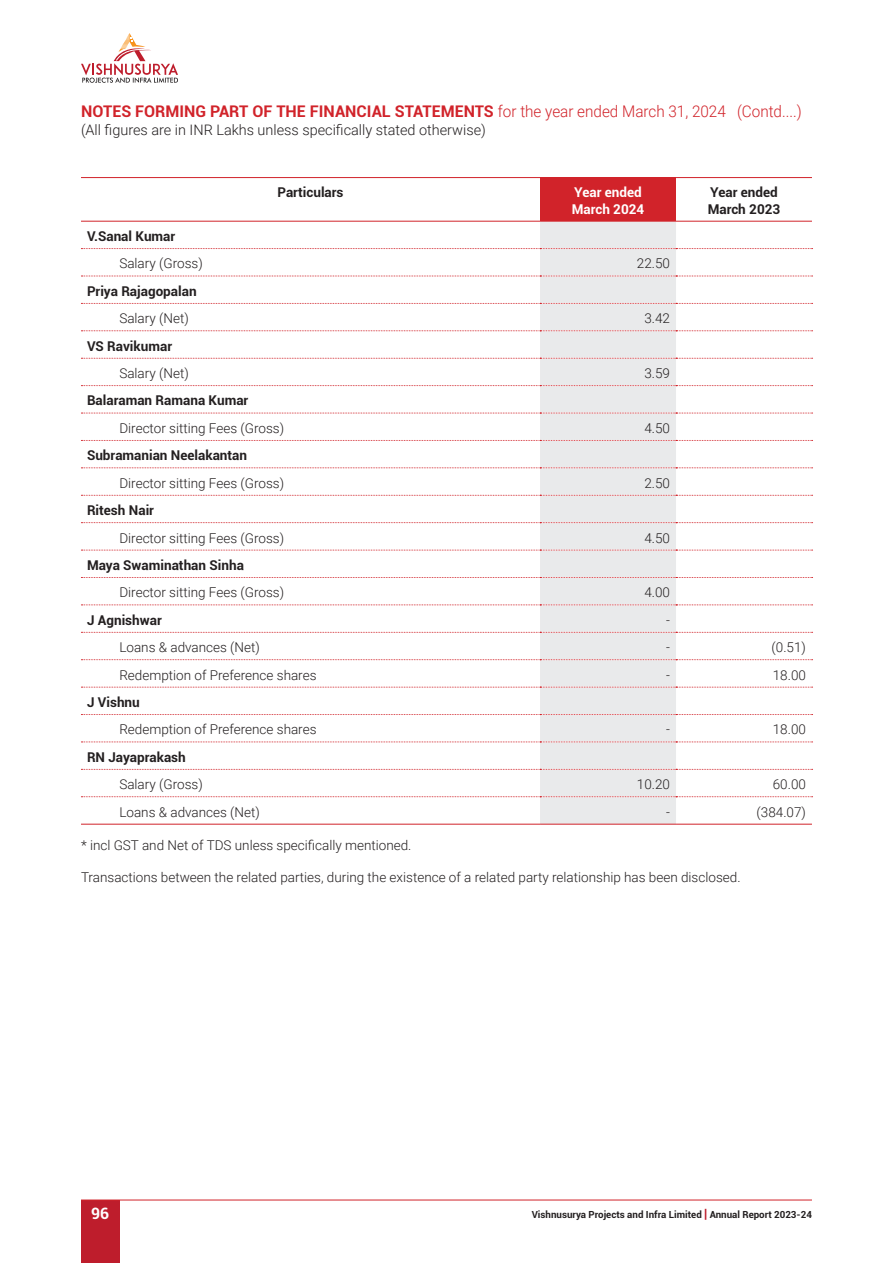
<style>
.page{position:relative;width:893px;height:1263px;background:#fff}
.page>*{position:absolute;margin:0;border:0;box-sizing:border-box;transform-origin:0 0}
.CH-1_Data{font:700 16.05px "Roboto";color:#d1232a}
.t1{font:700 15.75px "Roboto";color:#fff}
.CH-1_Data-2{font:300 14.4px "Roboto";color:#231f20}
.Text_1{font:300 13.5px "Roboto";color:#231f20}
.Text_1-2{font:700 13.5px/16.2px "Roboto";color:#231f20}
.Text_1-3{font:700 13.5px/16.2px "Roboto";color:#fff}
.t2{font:700 9.75px "Roboto";color:#231f20}
.s1{font-weight:300}
.s2{font-size:12.75px;color:#be1d2c}
</style>
<div class="page">
<div style="left:81px;top:1200px;width:38px;height:63px;background:#be1d2c"></div>
<hr style="left:81px;top:1199px;width:731px;height:1px;background:#d1232a">
<svg style="left:81px;top:33px;width:97px;height:50px"></svg>
<div style="left:540px;top:178px;width:136px;height:43px;background:#d1232a"></div>
<div style="left:540px;top:222px;width:136px;height:602px;background:#e9eaeb"></div>
<hr style="left:81px;top:177px;width:459px;height:1px;background:#d1232a">
<hr style="left:540px;top:177px;width:136px;height:1px;background:#d1232a">
<hr style="left:676px;top:177px;width:136px;height:1px;background:#d1232a">
<hr style="left:81px;top:221px;width:459px;height:1px;background:#d1232a">
<hr style="left:540px;top:221px;width:136px;height:1px;background:#d1232a">
<hr style="left:676px;top:221px;width:136px;height:1px;background:#d1232a">
<svg style="left:81px;top:248px;width:732px;height:1px"></svg>
<svg style="left:81px;top:276px;width:732px;height:1px"></svg>
<svg style="left:81px;top:303px;width:732px;height:1px"></svg>
<svg style="left:81px;top:330px;width:732px;height:1px"></svg>
<svg style="left:81px;top:358px;width:732px;height:1px"></svg>
<svg style="left:81px;top:385px;width:732px;height:1px"></svg>
<svg style="left:81px;top:413px;width:732px;height:1px"></svg>
<svg style="left:81px;top:440px;width:732px;height:1px"></svg>
<svg style="left:81px;top:467px;width:732px;height:1px"></svg>
<svg style="left:81px;top:495px;width:732px;height:1px"></svg>
<svg style="left:81px;top:522px;width:732px;height:1px"></svg>
<svg style="left:81px;top:550px;width:732px;height:1px"></svg>
<svg style="left:81px;top:577px;width:732px;height:1px"></svg>
<svg style="left:81px;top:604px;width:732px;height:1px"></svg>
<svg style="left:81px;top:632px;width:732px;height:1px"></svg>
<svg style="left:81px;top:659px;width:732px;height:1px"></svg>
<svg style="left:81px;top:687px;width:732px;height:1px"></svg>
<svg style="left:81px;top:714px;width:732px;height:1px"></svg>
<svg style="left:81px;top:741px;width:732px;height:1px"></svg>
<svg style="left:81px;top:769px;width:732px;height:1px"></svg>
<svg style="left:81px;top:796px;width:732px;height:1px"></svg>
<hr style="left:81px;top:824px;width:459px;height:1px;background:#d1232a">
<hr style="left:540px;top:824px;width:136px;height:1px;background:#d1232a">
<hr style="left:676px;top:824px;width:136px;height:1px;background:#d1232a">
<p class="CH-1_Data" style="left:81px;top:100px;width:722px">NOTES FORMING PART OF THE FINANCIAL STATEMENTS <span class="s1">for the year ended March 31, 2024 (Contd....)</span></p>
<p class="CH-1_Data-2" style="left:81px;top:120px;width:406px">(All figures are in INR Lakhs unless specifically stated otherwise)</p>
<p class="Text_1-2" style="left:277px;top:184px;width:68px">Particulars</p>
<p class="Text_1-3" style="left:572px;top:184px;width:74px">Year ended<br>March 2024</p>
<p class="Text_1-2" style="left:708px;top:184px;width:74px">Year ended<br>March 2023</p>
<p class="Text_1-2" style="left:87px;top:228px;width:90px">V.Sanal Kumar</p>
<p class="Text_1" style="left:119px;top:254px;width:85px">Salary (Gross)</p>
<p class="Text_1" style="left:637px;top:254px;width:35px">22.50</p>
<p class="Text_1-2" style="left:87px;top:282px;width:111px">Priya Rajagopalan</p>
<p class="Text_1" style="left:119px;top:309px;width:71px">Salary (Net)</p>
<p class="Text_1" style="left:644px;top:309px;width:27px">3.42</p>
<p class="Text_1-2" style="left:87px;top:337px;width:87px">VS Ravikumar</p>
<p class="Text_1" style="left:119px;top:364px;width:71px">Salary (Net)</p>
<p class="Text_1" style="left:644px;top:364px;width:27px">3.59</p>
<p class="Text_1-2" style="left:87px;top:392px;width:163px">Balaraman Ramana Kumar</p>
<p class="Text_1" style="left:119px;top:419px;width:166px">Director sitting Fees (Gross)</p>
<p class="Text_1" style="left:644px;top:419px;width:27px">4.50</p>
<p class="Text_1-2" style="left:87px;top:447px;width:162px">Subramanian Neelakantan</p>
<p class="Text_1" style="left:119px;top:473px;width:166px">Director sitting Fees (Gross)</p>
<p class="Text_1" style="left:644px;top:473px;width:27px">2.50</p>
<p class="Text_1-2" style="left:87px;top:502px;width:69px">Ritesh Nair</p>
<p class="Text_1" style="left:119px;top:528px;width:166px">Director sitting Fees (Gross)</p>
<p class="Text_1" style="left:644px;top:528px;width:27px">4.50</p>
<p class="Text_1-2" style="left:87px;top:556px;width:158px">Maya Swaminathan Sinha</p>
<p class="Text_1" style="left:119px;top:583px;width:166px">Director sitting Fees (Gross)</p>
<p class="Text_1" style="left:644px;top:583px;width:27px">4.00</p>
<p class="Text_1-2" style="left:87px;top:611px;width:76px">J Agnishwar</p>
<p class="Text_1" style="left:666px;top:610px;width:5px">-</p>
<p class="Text_1" style="left:119px;top:638px;width:142px">Loans &amp; advances (Net)</p>
<p class="Text_1" style="left:666px;top:638px;width:5px">-</p>
<p class="Text_1" style="left:772px;top:638px;width:36px">(0.51)</p>
<p class="Text_1" style="left:119px;top:665px;width:199px">Redemption of Preference shares</p>
<p class="Text_1" style="left:666px;top:665px;width:5px">-</p>
<p class="Text_1" style="left:773px;top:665px;width:35px">18.00</p>
<p class="Text_1-2" style="left:87px;top:693px;width:54px">J Vishnu</p>
<p class="Text_1" style="left:119px;top:720px;width:199px">Redemption of Preference shares</p>
<p class="Text_1" style="left:666px;top:720px;width:5px">-</p>
<p class="Text_1" style="left:773px;top:720px;width:35px">18.00</p>
<p class="Text_1-2" style="left:87px;top:748px;width:100px">RN Jayaprakash</p>
<p class="Text_1" style="left:119px;top:775px;width:85px">Salary (Gross)</p>
<p class="Text_1" style="left:637px;top:775px;width:35px">10.20</p>
<p class="Text_1" style="left:773px;top:775px;width:35px">60.00</p>
<p class="Text_1" style="left:119px;top:802px;width:142px">Loans &amp; advances (Net)</p>
<p class="Text_1" style="left:666px;top:802px;width:5px">-</p>
<p class="Text_1" style="left:757px;top:802px;width:51px">(384.07)</p>
<p class="Text_1" style="left:81px;top:836px;width:332px">* incl GST and Net of TDS unless specifically mentioned.</p>
<p class="Text_1" style="left:81px;top:868px;width:661px">Transactions between the related parties, during the existence of a related party relationship has been disclosed.</p>
<p class="t1" style="left:91px;top:1202px;width:20px">96</p>
<p class="t2" style="left:532px;top:1207px;width:282px">Vishnusurya Projects and Infra Limited <span class="s2">|</span> Annual Report 2023-24</p>
</div>
